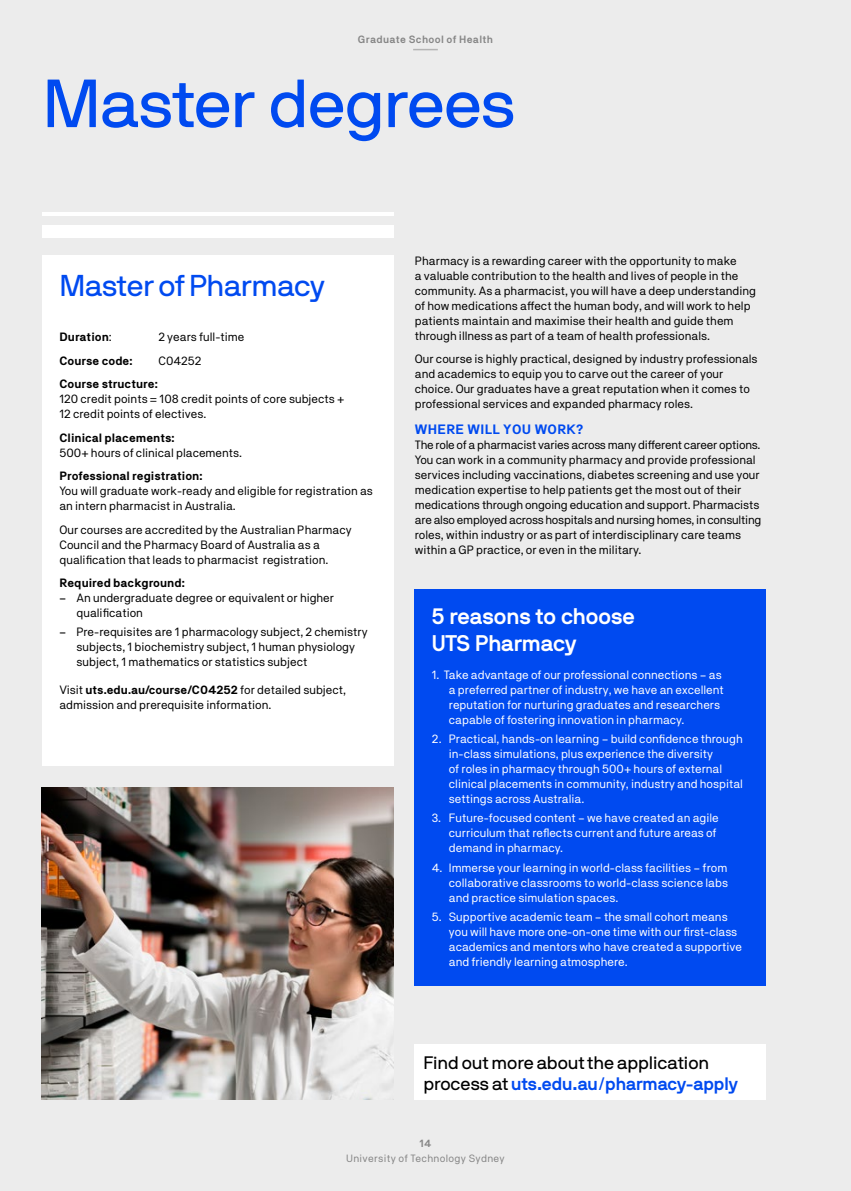
<style>
.page{position:relative;width:851px;height:1191px;background:#fff}
.page>*{position:absolute;margin:0;border:0;box-sizing:border-box;transform-origin:0 0}
.Large_Heading{font:67.5px "NB International Pro";letter-spacing:-.01em;color:#004af0}
.t1{font:30px "NB International Pro";letter-spacing:-.01em;color:#004af0}
.Sub_heading_1_white{font:700 22.5px/27px "NB International Pro";color:#fff}
.Quotes{font:18px/21px "NB International Pro";color:#000}
.Sub_Heading_2_-_Blue{font:700 13.5px "NB Akademie";letter-spacing:.02em;color:#004af0}
.Body_Text{font:12px/15px "NB Akademie";color:#000}
.Body_Text-2{font:12px/15px "NB Akademie";color:#fff}
.Subheading_3_-_black{font:700 12px "NB Akademie";color:#000}
.Body_Text-3{font:700 12px "NB Akademie";color:#000}
.t2{font:10.5px "NB Akademie";letter-spacing:.03em;color:#858585}
.t3{font:600 10.5px "NB Akademie";letter-spacing:.03em;color:#858585}
.s1{font-weight:400}
.s2{font-family:"NB International Pro"}
.s3{font-weight:700}
.s4{font-weight:700;color:#004af0}
</style>
<div class="page">
<div style="left:0;top:0;width:850px;height:1191px;background:#ececec"></div>
<div style="left:42px;top:225px;width:351px;height:13px;background:#fff"></div>
<hr style="left:42px;top:213px;width:351px;height:3px;background:#fff">
<div style="left:42px;top:255px;width:351px;height:510px;background:#fff"></div>
<div style="left:415px;top:1044px;width:350px;height:55px;background:#fff"></div>
<div style="left:415px;top:589px;width:350px;height:396px;background:#004af0"></div>
<img style="left:41px;top:787px;width:352px;height:312px">
<svg style="left:413px;top:49px;width:25px;height:1px"></svg>
<p class="t3" style="left:358px;top:33px;width:137px">Graduate School of Health</p>
<p class="Large_Heading" style="left:43px;top:65px;width:474px">Master degrees</p>
<p class="t1" style="left:59px;top:268px;width:266px">Master of Pharmacy</p>
<p class="Body_Text-3" style="left:59px;top:330px;width:54px">Duration<span class="s1">:</span></p>
<p class="Body_Text" style="left:158px;top:329px;width:87px">2 years full-time</p>
<p class="Body_Text-3" style="left:59px;top:353px;width:75px">Course code:</p>
<p class="Body_Text" style="left:158px;top:352px;width:45px">C04252</p>
<p class="Subheading_3_-_black" style="left:59px;top:377px;width:100px">Course structure:</p>
<p class="Body_Text" style="left:59px;top:391px;width:286px">120 credit points = 108 credit points of core subjects +<br>12 credit points of electives.</p>
<p class="Subheading_3_-_black" style="left:59px;top:430px;width:117px">Clinical placements:</p>
<p class="Body_Text" style="left:59px;top:444px;width:184px">500+ hours of clinical placements.</p>
<p class="Subheading_3_-_black" style="left:59px;top:469px;width:144px">Professional registration:</p>
<p class="Body_Text" style="left:59px;top:483px;width:315px">You will graduate work-ready and eligible for registration as an intern pharmacist in Australia.</p>
<p class="Body_Text" style="left:59px;top:522px;width:294px">Our courses are accredited by the Australian Pharmacy<br>Council and the Pharmacy Board of Australia as a qualification that leads to pharmacist registration.</p>
<p class="Subheading_3_-_black" style="left:59px;top:576px;width:127px">Required background:</p>
<p class="Body_Text" style="left:76px;top:590px;width:259px;text-indent:-17px"><span class="s2">–</span> An undergraduate degree or equivalent or higher qualification</p>
<p class="Body_Text" style="left:76px;top:624px;width:293px;text-indent:-17px"><span class="s2">–</span> Pre-requisites are 1 pharmacology subject, 2 chemistry subjects, 1 biochemistry subject, 1 human physiology subject, 1 mathematics or statistics subject</p>
<p class="Body_Text" style="left:59px;top:682px;width:288px">Visit <span class="s3">uts.edu.au/course/C04252</span> for detailed subject, admission and prerequisite information.</p>
<p class="Body_Text" style="left:415px;top:253px;width:343px">Pharmacy is a rewarding career with the opportunity to make<br>a valuable contribution to the health and lives of people in the community. As a pharmacist, you will have a deep understanding of how medications affect the human body, and will work to help patients maintain and maximise their health and guide them through illness as part of a team of health professionals.</p>
<p class="Body_Text" style="left:415px;top:351px;width:344px">Our course is highly practical, designed by industry professionals and academics to equip you to carve out the career of your choice. Our graduates have a great reputation when it comes to professional services and expanded pharmacy roles.</p>
<p class="Sub_Heading_2_-_Blue" style="left:415px;top:421px;width:170px">WHERE WILL YOU WORK?</p>
<p class="Body_Text" style="left:415px;top:437px;width:348px">The role of a pharmacist varies across many different career options.<br>You can work in a community pharmacy and provide professional services including vaccinations, diabetes screening and use your medication expertise to help patients get the most out of their medications through ongoing education and support. Pharmacists are also employed across hospitals and nursing homes, in consulting roles, within industry or as part of interdisciplinary care teams within a GP practice, or even in the military.</p>
<p class="Sub_heading_1_white" style="left:432px;top:602px;width:204px">5 reasons to choose<br>UTS Pharmacy</p>
<p class="Body_Text-2" style="left:449px;top:667px;width:276px;text-indent:-17px">1. Take advantage of our professional connections – as a preferred partner of industry, we have an excellent reputation for nurturing graduates and researchers capable of fostering innovation in pharmacy.</p>
<p class="Body_Text-2" style="left:449px;top:731px;width:295px;text-indent:-17px">2. Practical, hands-on learning – build confidence through in-class simulations, plus experience the diversity<br>of roles in pharmacy through 500+ hours of external clinical placements in community, industry and hospital settings across Australia.</p>
<p class="Body_Text-2" style="left:449px;top:810px;width:271px;text-indent:-17px">3. Future-focused content – we have created an agile curriculum that reflects current and future areas of demand in pharmacy.</p>
<p class="Body_Text-2" style="left:449px;top:859px;width:280px;text-align:justify;text-indent:-17px">4. Immerse your learning in world-class facilities – from collaborative classrooms to world-class science labs and practice simulation spaces.</p>
<p class="Body_Text-2" style="left:449px;top:909px;width:295px;text-indent:-17px">5. Supportive academic team – the small cohort means you will have more one-on-one time with our first-class academics and mentors who have created a supportive and friendly learning atmosphere.</p>
<p class="Quotes" style="left:423px;top:1051px;width:316px">Find out more about the application process at <span class="s4">uts.edu.au/pharmacy-apply</span></p>
<p class="t3" style="left:419px;top:1136px;width:14px">14</p>
<p class="t2" style="left:346px;top:1152px;width:160px">University of Technology Sydney</p>
</div>
